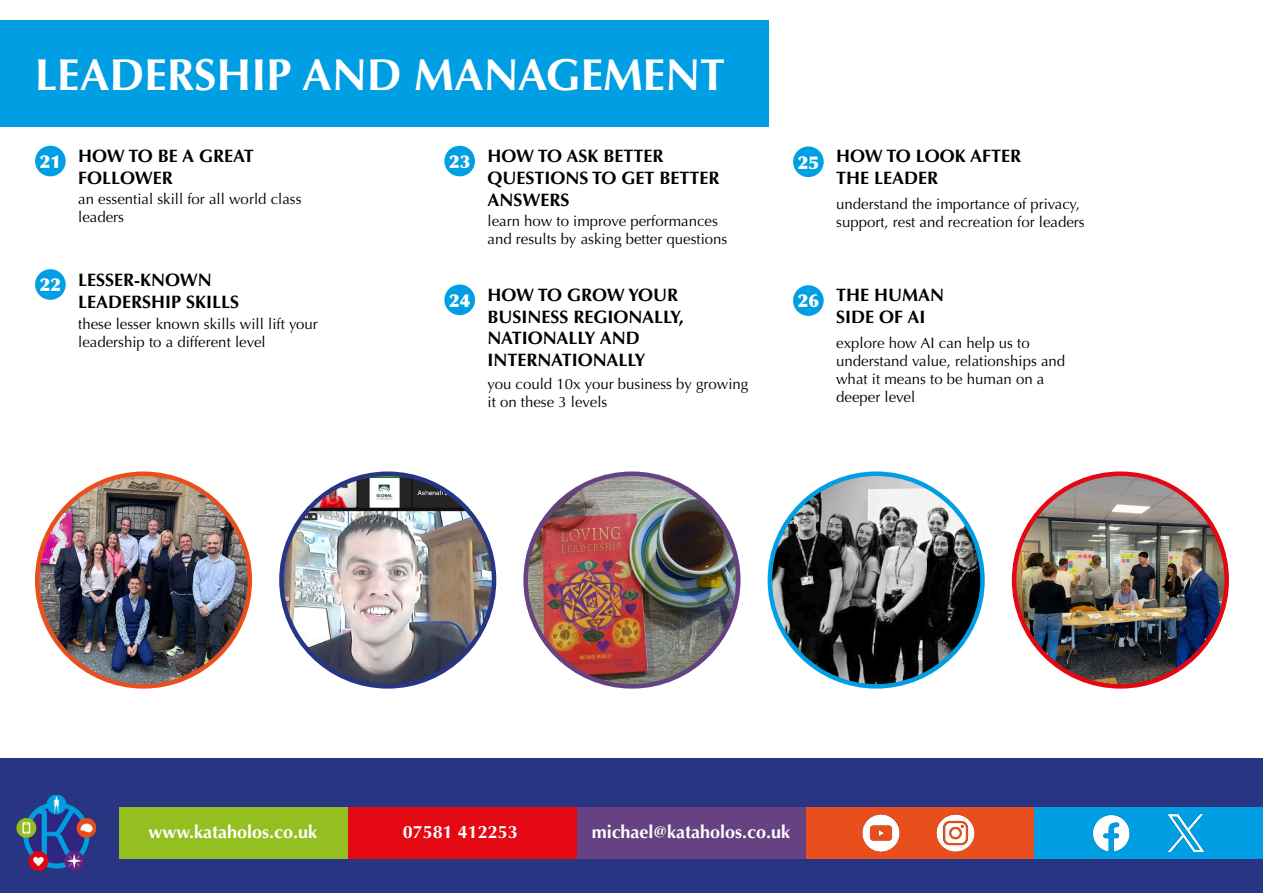
<style>
.page{position:relative;width:1263px;height:893px;background:#fff}
.page>*{position:absolute;margin:0;border:0;box-sizing:border-box;transform-origin:0 0}
.t1{font:700 44.85px "Optima";color:#fff}
.t2{font:700 18px/21.6px "Optima";color:#000}
.t3{font:700 18px "Optima";color:#fff}
.t4{font:900 18px "Optima";color:#fff}
.t5{font:15px/18px "Optima";color:#000}
.s1{font-weight:900;color:#fff}
</style>
<div class="page">
<div style="left:0;top:758px;width:1263px;height:135px;background:#283583"></div>
<div style="left:1034px;top:807px;width:229px;height:51px;background:#009ee3"></div>
<div style="left:805px;top:807px;width:229px;height:51px;background:#e84f1c"></div>
<div style="left:577px;top:807px;width:228px;height:51px;background:#664282"></div>
<div style="left:348px;top:807px;width:229px;height:51px;background:#e30812"></div>
<div style="left:119px;top:807px;width:229px;height:51px;background:#94bf21"></div>
<img style="left:16px;top:794px;width:81px;height:78px">
<img style="left:1093px;top:815px;width:37px;height:37px">
<img style="left:936px;top:814px;width:39px;height:38px">
<img style="left:1167px;top:814px;width:38px;height:39px">
<img style="left:862px;top:814px;width:38px;height:38px">
<div style="left:35px;top:146px;width:31px;height:30px;background:#009ee3;border-radius:50%"></div>
<div style="left:35px;top:269px;width:31px;height:31px;background:#009ee3;border-radius:50%"></div>
<div style="left:444px;top:284px;width:31px;height:31px;background:#009ee3;border-radius:50%"></div>
<div style="left:444px;top:146px;width:31px;height:30px;background:#009ee3;border-radius:50%"></div>
<div style="left:793px;top:146px;width:31px;height:31px;background:#009ee3;border-radius:50%"></div>
<div style="left:793px;top:285px;width:31px;height:31px;background:#009ee3;border-radius:50%"></div>
<img style="left:37px;top:474px;width:213px;height:212px;border-radius:106px">
<img style="left:770px;top:474px;width:212px;height:212px;border-radius:106px">
<img style="left:526px;top:474px;width:212px;height:212px;border-radius:106px">
<img style="left:1014px;top:474px;width:213px;height:212px;border-radius:106px">
<img style="left:281px;top:477px;width:213px;height:209px">
<div style="left:0;top:20px;width:768px;height:106px;background:#009ee3"></div>
<h1 class="t1" style="left:35px;top:49px;width:692px">LEADERSHIP AND MANAGEMENT</h1>
<p class="t4" style="left:40px;top:151px;width:23px">21</p>
<p class="t2" style="left:78px;top:146px;width:177px">HOW TO BE A GREAT<br>FOLLOWER</p>
<p class="t5" style="left:78px;top:190px;width:225px">an essential skill for all world class leaders</p>
<p class="t4" style="left:40px;top:274px;width:23px">22</p>
<p class="t2" style="left:78px;top:270px;width:163px">LESSER-KNOWN<br>LEADERSHIP SKILLS</p>
<p class="t5" style="left:78px;top:315px;width:241px">these lesser known skills will lift your leadership to a different level</p>
<p class="t4" style="left:449px;top:151px;width:23px">23</p>
<p class="t2" style="left:487px;top:146px;width:234px">HOW TO ASK BETTER<br>QUESTIONS TO GET BETTER<br>ANSWERS</p>
<p class="t4" style="left:798px;top:151px;width:23px">25</p>
<p class="t5" style="left:487px;top:212px;width:241px">learn how to improve performances and results by asking better questions</p>
<p class="t2" style="left:487px;top:284px;width:198px;text-indent:-39px"><span class="s1">24</span> HOW TO GROW YOUR<br>BUSINESS REGIONALLY,<br>NATIONALLY AND<br>INTERNATIONALLY</p>
<p class="t5" style="left:487px;top:375px;width:262px">you could 10x your business by growing it on these 3 levels</p>
<p class="t4" style="left:798px;top:290px;width:23px">26</p>
<p class="t2" style="left:836px;top:146px;width:187px">HOW TO LOOK AFTER<br>THE LEADER</p>
<p class="t5" style="left:836px;top:195px;width:250px">understand the importance of privacy, support, rest and recreation for leaders</p>
<p class="t2" style="left:836px;top:284px;width:110px">THE HUMAN<br>SIDE OF AI</p>
<p class="t5" style="left:836px;top:334px;width:230px">explore how AI can help us to understand value, relationships and what it means to be human on a deeper level</p>
<p class="t3" style="left:148px;top:821px;width:170px">www.kataholos.co.uk</p>
<p class="t3" style="left:403px;top:821px;width:117px">07581 412253</p>
<p class="t3" style="left:592px;top:821px;width:200px">michael@kataholos.co.uk</p>
</div>
